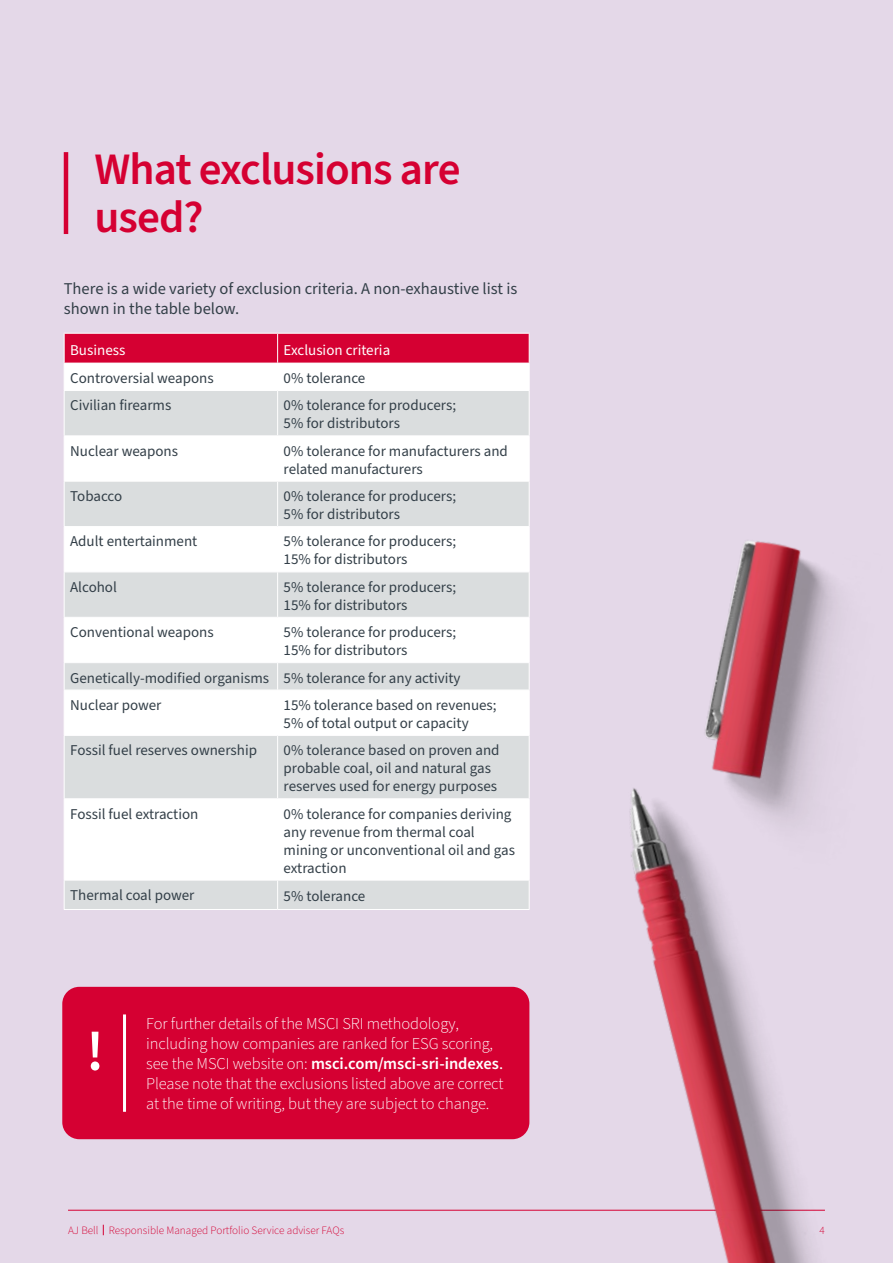
<style>
.page{position:relative;width:893px;height:1263px;background:#e4d8e8}
.page>*{position:absolute;margin:0;border:0;box-sizing:border-box;transform-origin:0 0}
.t1{font:600 57px "Source Sans Pro";color:#fff}
.t2{font:600 45px/48px "Source Sans Pro";letter-spacing:-.02em;color:#d50032}
.t3{font:300 16.5px/19.8px "Source Sans Pro";letter-spacing:-.005em;color:#fff}
.t4{font:16.5px/19.8px "Source Sans Pro";color:#333f48}
.t5{font:15px/18px "Source Sans Pro";color:#333f48}
.t6{font:15px "Source Sans Pro";color:#fff}
.t7{font:300 11.25px "Source Sans Pro";color:#d50032}
.s1{font-weight:600}
.s2{font-weight:400}
</style>
<div class="page">
<hr style="left:64px;top:152px;width:4px;height:82px;background:#d50032">
<svg style="left:65px;top:391px;width:464px;height:518px;fill:#fff"></svg>
<svg style="left:64px;top:333px;width:466px;height:57px;background:#e97e97"></svg>
<hr style="left:64px;top:390px;width:214px;height:1px;background:#fff">
<hr style="left:64px;top:391px;width:1px;height:44px;background:#fff">
<hr style="left:278px;top:390px;width:252px;height:1px;background:#fff">
<hr style="left:277px;top:391px;width:1px;height:44px;background:#fff">
<hr style="left:529px;top:391px;width:1px;height:44px;background:#fff">
<hr style="left:64px;top:435px;width:214px;height:1px;background:#fff">
<hr style="left:64px;top:436px;width:1px;height:45px;background:#fff">
<hr style="left:278px;top:435px;width:252px;height:1px;background:#fff">
<hr style="left:277px;top:436px;width:1px;height:45px;background:#fff">
<hr style="left:529px;top:436px;width:1px;height:45px;background:#fff">
<hr style="left:64px;top:481px;width:214px;height:1px;background:#fff">
<hr style="left:64px;top:482px;width:1px;height:44px;background:#fff">
<hr style="left:278px;top:481px;width:252px;height:1px;background:#fff">
<hr style="left:277px;top:482px;width:1px;height:44px;background:#fff">
<hr style="left:529px;top:482px;width:1px;height:44px;background:#fff">
<hr style="left:64px;top:526px;width:214px;height:1px;background:#fff">
<hr style="left:64px;top:527px;width:1px;height:44px;background:#fff">
<hr style="left:278px;top:526px;width:252px;height:1px;background:#fff">
<hr style="left:277px;top:527px;width:1px;height:44px;background:#fff">
<hr style="left:529px;top:527px;width:1px;height:44px;background:#fff">
<hr style="left:64px;top:571px;width:214px;height:1px;background:#fff">
<hr style="left:64px;top:572px;width:1px;height:45px;background:#fff">
<hr style="left:278px;top:571px;width:252px;height:1px;background:#fff">
<hr style="left:277px;top:572px;width:1px;height:45px;background:#fff">
<hr style="left:529px;top:572px;width:1px;height:45px;background:#fff">
<hr style="left:64px;top:617px;width:214px;height:1px;background:#fff">
<hr style="left:64px;top:618px;width:1px;height:44px;background:#fff">
<hr style="left:278px;top:617px;width:252px;height:1px;background:#fff">
<hr style="left:277px;top:618px;width:1px;height:44px;background:#fff">
<hr style="left:529px;top:618px;width:1px;height:44px;background:#fff">
<hr style="left:64px;top:662px;width:214px;height:1px;background:#fff">
<svg style="left:64px;top:663px;width:1px;height:27px"></svg>
<hr style="left:278px;top:662px;width:252px;height:1px;background:#fff">
<svg style="left:277px;top:663px;width:1px;height:27px"></svg>
<svg style="left:529px;top:663px;width:1px;height:27px"></svg>
<hr style="left:64px;top:690px;width:214px;height:1px;background:#fff">
<hr style="left:64px;top:690px;width:1px;height:45px;background:#fff">
<hr style="left:278px;top:690px;width:252px;height:1px;background:#fff">
<hr style="left:277px;top:690px;width:1px;height:45px;background:#fff">
<hr style="left:529px;top:690px;width:1px;height:45px;background:#fff">
<hr style="left:64px;top:735px;width:214px;height:1px;background:#fff">
<hr style="left:64px;top:736px;width:1px;height:62px;background:#fff">
<hr style="left:278px;top:735px;width:252px;height:1px;background:#fff">
<hr style="left:277px;top:736px;width:1px;height:62px;background:#fff">
<hr style="left:529px;top:736px;width:1px;height:62px;background:#fff">
<hr style="left:64px;top:798px;width:214px;height:1px;background:#fff">
<hr style="left:64px;top:799px;width:1px;height:81px;background:#fff">
<hr style="left:278px;top:798px;width:252px;height:1px;background:#fff">
<hr style="left:277px;top:799px;width:1px;height:81px;background:#fff">
<hr style="left:529px;top:799px;width:1px;height:81px;background:#fff">
<hr style="left:64px;top:880px;width:214px;height:1px;background:#fff">
<svg style="left:64px;top:881px;width:1px;height:28px"></svg>
<hr style="left:278px;top:880px;width:252px;height:1px;background:#fff">
<svg style="left:277px;top:881px;width:1px;height:28px"></svg>
<svg style="left:529px;top:880px;width:1px;height:29px"></svg>
<hr style="left:64px;top:909px;width:214px;height:1px;background:#fff">
<hr style="left:278px;top:909px;width:252px;height:1px;background:#fff">
<img style="left:709px;top:541px;width:129px;height:170px">
<div style="left:62px;top:987px;width:467px;height:152px;background:#d50032;border-radius:17px"></div>
<hr style="left:123px;top:1014px;width:3px;height:98px;background:#fff">
<hr style="left:68px;top:1210px;width:757px;height:1px;background:#d50032">
<img style="left:551px;top:711px;width:274px;height:552px">
<h2 class="t2" style="left:94px;top:146px;width:368px">What exclusions are used?</h2>
<p class="t4" style="left:64px;top:279px;width:455px">There is a wide variety of exclusion criteria. A non-exhaustive list is shown in the table below.</p>
<p class="t6" style="left:70px;top:340px;width:57px">Business</p>
<p class="t6" style="left:284px;top:340px;width:108px">Exclusion criteria</p>
<p class="t5" style="left:70px;top:369px;width:145px">Controversial weapons</p>
<p class="t5" style="left:284px;top:369px;width:83px">0% tolerance</p>
<p class="t5" style="left:70px;top:397px;width:103px">Civilian firearms</p>
<p class="t5" style="left:284px;top:397px;width:174px">0% tolerance for producers;<br>5% for distributors</p>
<p class="t5" style="left:70px;top:442px;width:109px">Nuclear weapons</p>
<p class="t5" style="left:284px;top:442px;width:226px">0% tolerance for manufacturers and related manufacturers</p>
<p class="t5" style="left:70px;top:488px;width:54px">Tobacco</p>
<p class="t5" style="left:284px;top:488px;width:174px">0% tolerance for producers;<br>5% for distributors</p>
<p class="t5" style="left:70px;top:533px;width:129px">Adult entertainment</p>
<p class="t5" style="left:284px;top:533px;width:174px">5% tolerance for producers;<br>15% for distributors</p>
<p class="t5" style="left:70px;top:578px;width:48px">Alcohol</p>
<p class="t5" style="left:284px;top:578px;width:174px">5% tolerance for producers;<br>15% for distributors</p>
<p class="t5" style="left:70px;top:624px;width:145px">Conventional weapons</p>
<p class="t5" style="left:284px;top:624px;width:174px">5% tolerance for producers;<br>15% for distributors</p>
<p class="t5" style="left:70px;top:664px;width:392px;line-height:27.3px">Genetically-modified organisms 5% tolerance for any activity<br>Nuclear power</p>
<p class="t5" style="left:284px;top:696px;width:215px">15% tolerance based on revenues;<br>5% of total output or capacity</p>
<p class="t5" style="left:70px;top:742px;width:188px">Fossil fuel reserves ownership</p>
<p class="t5" style="left:284px;top:742px;width:217px">0% tolerance based on proven and probable coal, oil and natural gas reserves used for energy purposes</p>
<p class="t5" style="left:70px;top:805px;width:130px">Fossil fuel extraction</p>
<p class="t5" style="left:284px;top:805px;width:233px">0% tolerance for companies deriving any revenue from thermal coal mining or unconventional oil and gas extraction</p>
<p class="t5" style="left:70px;top:886px;width:126px">Thermal coal power</p>
<p class="t5" style="left:284px;top:887px;width:83px">5% tolerance</p>
<h1 class="t1" style="left:86px;top:1013px;width:20px">!</h1>
<p class="t3" style="left:146px;top:1015px;width:359px">For further details of the MSCI SRI methodology, including how companies are ranked for ESG scoring, see the MSCI website on: <span class="s1">msci.com/msci-sri-indexes</span><span class="s2">.<br></span>Please note that the exclusions listed above are correct at the time of writing, but they are subject to change.</p>
<p class="t7" style="left:68px;top:1222px;width:278px">AJ Bell Responsible Managed Portfolio Service adviser FAQs</p>
<p class="t7" style="left:820px;top:1222px;width:7px">4</p>
</div>
